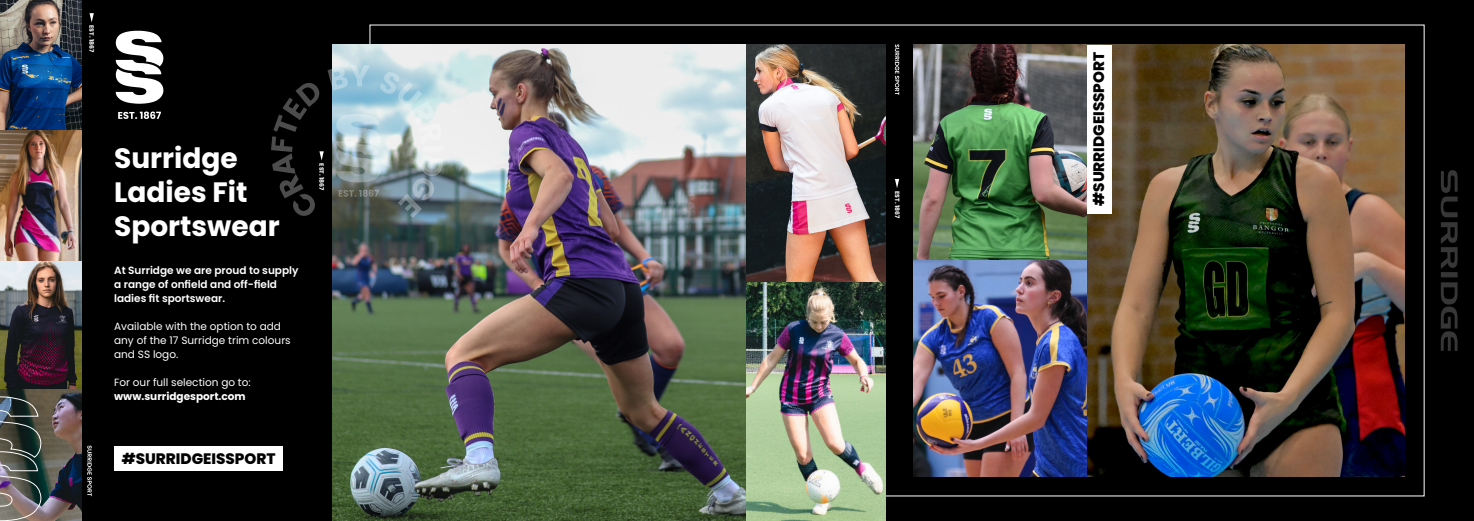
<style>
.page{position:relative;width:1474px;height:521px;background:#fff}
.page>*{position:absolute;margin:0;border:0;box-sizing:border-box;transform-origin:0 0}
.t1{font:700 28px/33.6px "Poppins";color:#fff}
.t2{font:800 15.14px "Poppins";color:#000}
.t3{font:10.5px/14px "Poppins";color:#fff}
.t4{font:600 10.5px/14px "Poppins";color:#fff}
.t5{font:700 10.5px "Poppins";color:#fff}
.t6{font:700 6.12px "Poppins";color:#fff}
</style>
<div class="page">
<div style="left:0;top:0;width:1473px;height:521px;background:#000"></div>
<svg style="left:87px;top:445px;width:5px;height:51px"></svg>
<svg style="left:89px;top:13px;width:5px;height:9px"></svg>
<img style="left:0;top:0;width:82px;height:521px">
<img style="left:0;top:396px;width:41px;height:125px">
<svg style="left:1440px;top:170px;width:17px;height:99px"></svg>
<svg style="left:1440px;top:282px;width:17px;height:69px"></svg>
<div style="left:1440px;top:272px;width:17px;height:5px;background:#373636"></div>
<svg style="left:894px;top:44px;width:5px;height:51px"></svg>
<svg style="left:895px;top:179px;width:4px;height:9px"></svg>
<img style="left:332px;top:45px;width:553px;height:476px">
<img style="left:913px;top:45px;width:491px;height:431px">
<div style="left:1087px;top:45px;width:24px;height:168px;background:#fff"></div>
<svg style="left:116px;top:31px;width:48px;height:73px"></svg>
<svg style="left:118px;top:112px;width:43px;height:7px"></svg>
<svg style="left:271px;top:65px;width:173px;height:153px"></svg>
<div style="left:114px;top:446px;width:169px;height:25px;background:#fff"></div>
<p class="t6" style="left:95px;top:25px;width:29px;rotate:90deg">EST. 1867</p>
<h1 class="t1" style="left:114px;top:142px;width:167px">Surridge<br>Ladies Fit<br>Sportswear</h1>
<p class="t4" style="left:114px;top:263px;width:186px">At Surridge we are proud to supply a range of onfield and off-field ladies fit sportswear.</p>
<p class="t3" style="left:114px;top:319px;width:178px">Available with the option to add any of the 17 Surridge trim colours and SS logo.</p>
<p class="t3" style="left:114px;top:375px;width:138px">For our full selection go to:</p>
<p class="t5" style="left:114px;top:390px;width:133px">www.surridgesport.com</p>
<h2 class="t2" style="left:122px;top:450px;width:155px">#SURRIDGEISSPORT</h2>
<p class="t6" style="left:325px;top:163px;width:29px;rotate:90deg">EST. 1867</p>
<p class="t6" style="left:900px;top:191px;width:29px;rotate:90deg">EST. 1867</p>
<h2 class="t2" style="left:1090px;top:206px;width:155px;rotate:-90deg">#SURRIDGEISSPORT</h2>
</div>
